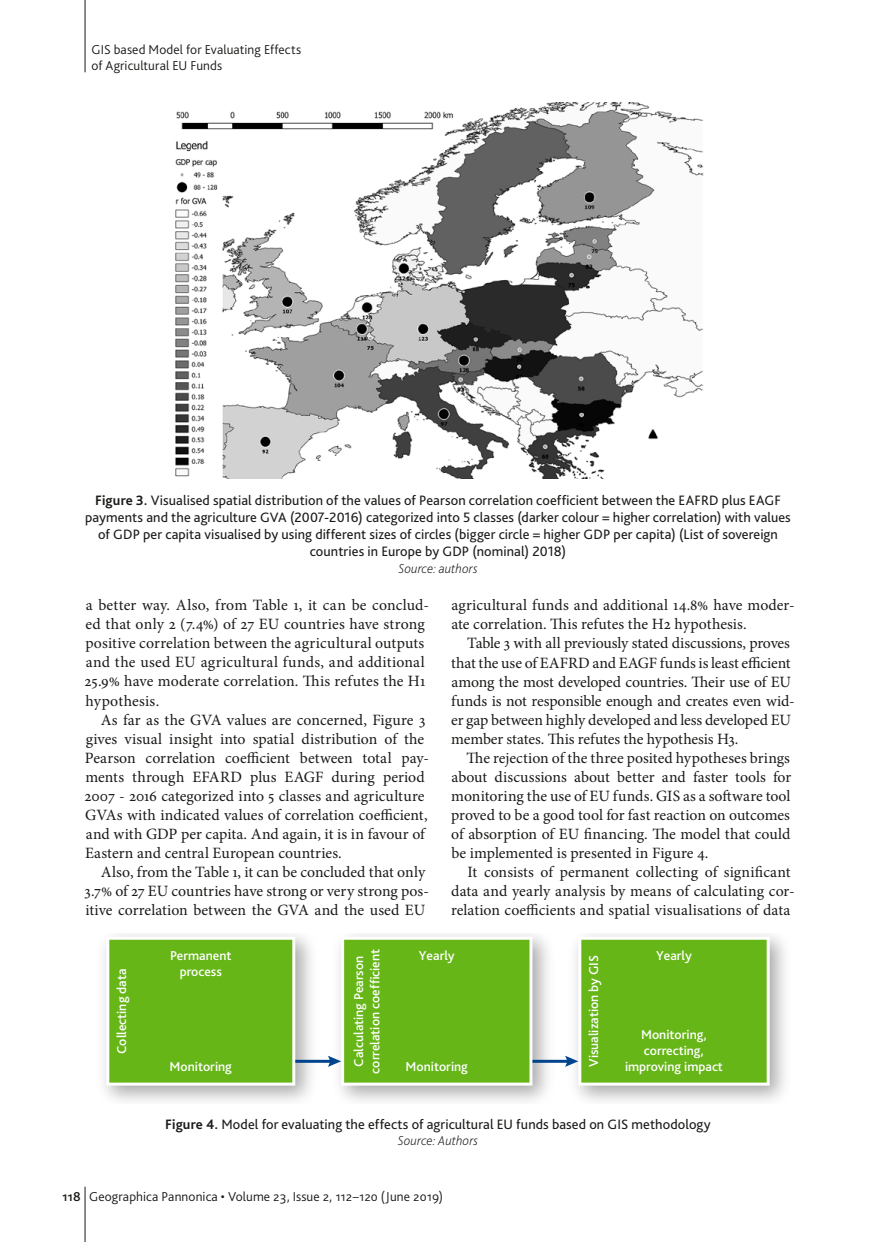
<style>
.page{position:relative;width:876px;height:1242px;background:#fff}
.page>*{position:absolute;margin:0;border:0;box-sizing:border-box;transform-origin:0 0}
.t1{font:15.75px/19px "Minion Pro";color:#1a1a18}
.t2{font:14.25px/17.1px "Bliss Pro";letter-spacing:.005em;color:#1a1a18;text-align:center}
.t3{font:500 13.5px/16.2px "Bliss Pro";color:#fff;text-align:center}
.t4{font:300 13.5px/16.2px "Bliss Pro";letter-spacing:.005em;color:#1a1a18}
.t5{font:italic 200 13.5px "Bliss Pro";letter-spacing:.01em;color:#1a1a18}
.s1{font-weight:700}
.s2{font-weight:500}
</style>
<div class="page">
<hr style="left:85px;top:0;width:1px;height:72px;background:#1a1a18">
<hr style="left:85px;top:1186px;width:1px;height:56px;background:#1a1a18">
<img style="left:175px;top:102px;width:529px;height:376px">
<img style="left:103px;top:934px;width:682px;height:167px">
<svg style="left:106px;top:936px;width:189px;height:149px;background:#71bb29"></svg>
<hr style="left:295px;top:1059px;width:37px;height:3px;background:#00448f">
<svg style="left:328px;top:936px;width:204px;height:149px;background:#78be35"></svg>
<hr style="left:532px;top:1059px;width:37px;height:3px;background:#00448f">
<svg style="left:565px;top:936px;width:205px;height:149px;background:#79be35"></svg>
<p class="t4" style="left:91px;top:41px;width:211px">GIS based Model for Evaluating Effects of Agricultural EU Funds</p>
<p class="t2" style="left:85px;top:491px;width:707px"><span class="s1">Figure 3.</span> Visualised spatial distribution of the values of Pearson correlation coefficient between the EAFRD plus EAGF payments and the agriculture GVA (2007-2016) categorized into 5 classes (darker colour = higher correlation) with values of GDP per capita visualised by using different sizes of circles (bigger circle = higher GDP per capita) (List of sovereign countries in Europe by GDP (nominal) 2018)</p>
<p class="t5" style="left:398px;top:560px;width:81px">Source: authors</p>
<p class="t1" style="left:84px;top:596px;width:346px">a better way. Also, from Table 1, it can be conclud&shy;ed that only 2 (7.4%) of 27 EU countries have strong positive correlation between the agricultural outputs and the used EU agricultural funds, and additional 25.9% have moderate correlation. This refutes the H1 hypothesis.</p>
<p class="t1" style="left:85px;top:710px;width:346px;text-indent:16px">As far as the GVA values are concerned, Figure 3 gives visual insight into spatial distribution of the Pearson correlation coefficient between total pay&shy;ments through EFARD plus EAGF during period 2007 - 2016 categorized into 5 classes and agriculture GVAs with indicated values of correlation coefficient, and with GDP per capita. And again, it is in favour of Eastern and central European countries.</p>
<p class="t1" style="left:85px;top:862px;width:346px;text-indent:16px">Also, from the Table 1, it can be concluded that only<br>3.7% of 27 EU countries have strong or very strong pos&shy;itive correlation between the GVA and the used EU</p>
<p class="t1" style="left:451px;top:596px;width:345px">agricultural funds and additional 14.8% have moder&shy;ate correlation. This refutes the H2 hypothesis.</p>
<p class="t1" style="left:451px;top:634px;width:345px;text-indent:16px">Table 3 with all previously stated discussions, proves that the use of EAFRD and EAGF funds is least efficient among the most developed countries. Their use of EU funds is not responsible enough and creates even wid&shy;er gap between highly developed and less developed EU member states. This refutes the hypothesis H3.</p>
<p class="t1" style="left:451px;top:748px;width:342px;text-align:justify;text-indent:15px">The rejection of the three posited hypotheses brings about discussions about better and faster tools for monitoring the use of EU funds. GIS as a software tool proved to be a good tool for fast reaction on outcomes of absorption of EU financing. The model that could be implemented is presented in Figure 4.</p>
<p class="t1" style="left:451px;top:862px;width:345px;text-indent:17px">It consists of permanent collecting of significant data and yearly analysis by means of calculating cor&shy;relation coefficients and spatial visualisations of data</p>
<p class="t3" style="left:113px;top:1053px;width:87px;rotate:-90deg">Collecting data</p>
<p class="t3" style="left:170px;top:947px;width:63px">Permanent process</p>
<p class="t3" style="left:170px;top:1058px;width:64px">Monitoring</p>
<p class="t3" style="left:350px;top:1073px;width:126px;rotate:-90deg">Calculating Pearson correlation coefficient</p>
<p class="t3" style="left:419px;top:947px;width:37px">Yearly</p>
<p class="t3" style="left:406px;top:1058px;width:64px">Monitoring</p>
<p class="t3" style="left:585px;top:1067px;width:113px;rotate:-90deg">Visualization by GIS</p>
<p class="t3" style="left:656px;top:947px;width:37px">Yearly</p>
<p class="t3" style="left:625px;top:1026px;width:99px">Monitoring, correcting, improving impact</p>
<p class="t2" style="left:165px;top:1115px;width:547px"><span class="s1">Figure 4.</span> Model for evaluating the effects of agricultural EU funds based on GIS methodology</p>
<p class="t5" style="left:398px;top:1132px;width:82px">Source: Authors</p>
<p class="t4" style="left:62px;top:1187px;width:383px"><span class="s2">118</span> Geographica Pannonica • Volume 23, Issue 2, 112–120 (June 2019)</p>
</div>
